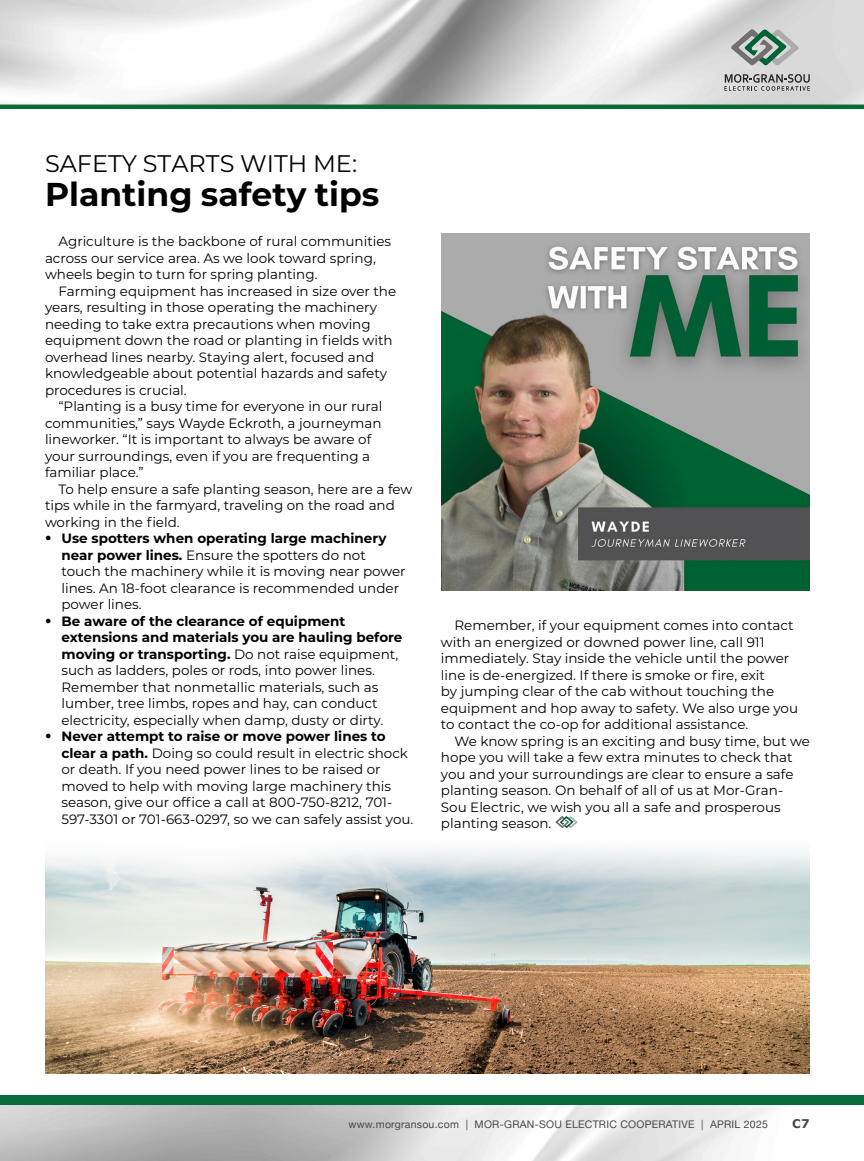
<style>
.page{position:relative;width:864px;height:1161px;background:#fff}
.page>*{position:absolute;margin:0;border:0;box-sizing:border-box;transform-origin:0 0}
.t1{font:700 33px "Montserrat";color:#000}
.t2{font:24px "Montserrat";color:#000}
.t3{font:13.5px/16.5px "Montserrat";color:#000}
.t4{font:700 12px "Verdana";color:#474747}
.t5{font:10.5px "Helvetica Neue";letter-spacing:.025em;color:#474747}
.s1{font-weight:700;font-size:18px}
.s2{font-weight:700}
</style>
<div class="page">
<img style="left:45px;top:848px;width:765px;height:226px">
<svg style="left:555px;top:816px;width:23px;height:12px"></svg>
<img style="left:441px;top:233px;width:369px;height:357px">
<img style="left:0;top:0;width:864px;height:105px">
<div style="left:0;top:1095px;width:864px;height:10px;background:#066a39"></div>
<hr style="left:0;top:105px;width:864px;height:4px;background:#066a39">
<svg style="left:724px;top:74px;width:86px;height:17px"></svg>
<svg style="left:730px;top:28px;width:70px;height:38px;background:#9eaea7"></svg>
<h2 class="t2" style="left:45px;top:147px;width:314px">SAFETY STARTS WITH ME:</h2>
<h1 class="t1" style="left:45px;top:171px;width:336px">Planting safety tips</h1>
<p class="t3" style="left:45px;top:233px;width:348px;text-indent:14px">Agriculture is the backbone of rural communities across our service area. As we look toward spring, wheels begin to turn for spring planting.</p>
<p class="t3" style="left:45px;top:282px;width:353px;text-indent:14px">Farming equipment has increased in size over the years, resulting in those operating the machinery needing to take extra precautions when moving equipment down the road or planting in fields with overhead lines nearby. Staying alert, focused and knowledgeable about potential hazards and safety procedures is crucial.</p>
<p class="t3" style="left:45px;top:398px;width:339px;text-indent:14px">“Planting is a busy time for everyone in our rural communities,” says Wayde Eckroth, a journeyman lineworker. “It is important to always be aware of your surroundings, even if you are frequenting a familiar place.”</p>
<p class="t3" style="left:45px;top:480px;width:369px;text-indent:14px">To help ensure a safe planting season, here are a few tips while in the farmyard, traveling on the road and working in the field.</p>
<p class="t3" style="left:62px;top:530px;width:346px;text-indent:-16px"><span class="s1">•</span> <span class="s2">Use spotters when operating large machinery near power lines.</span> Ensure the spotters do not touch the machinery while it is moving near power lines. An 18-foot clearance is recommended under power lines.</p>
<p class="t3" style="left:62px;top:612px;width:342px;text-indent:-16px"><span class="s1">•</span> <span class="s2">Be aware of the clearance of equipment extensions and materials you are hauling before moving or transporting.</span> Do not raise equipment, such as ladders, poles or rods, into power lines.<br>Remember that nonmetallic materials, such as lumber, tree limbs, ropes and hay, can conduct electricity, especially when damp, dusty or dirty.</p>
<p class="t3" style="left:62px;top:728px;width:353px;text-indent:-16px"><span class="s1">•</span> <span class="s2">Never attempt to raise or move power lines to clear a path.</span> Doing so could result in electric shock or death. If you need power lines to be raised or moved to help with moving large machinery this season, give our office a call at 800-750-8212, 701- 597-3301 or 701-663-0297, so we can safely assist you.</p>
<p class="t3" style="left:441px;top:617px;width:359px;text-indent:14px">Remember, if your equipment comes into contact with an energized or downed power line, call 911 immediately. Stay inside the vehicle until the power line is de-energized. If there is smoke or fire, exit<br>by jumping clear of the cab without touching the equipment and hop away to safety. We also urge you to contact the co-op for additional assistance.</p>
<p class="t3" style="left:441px;top:732px;width:370px;text-indent:14px">We know spring is an exciting and busy time, but we hope you will take a few extra minutes to check that you and your surroundings are clear to ensure a safe planting season. On behalf of all of us at Mor-Gran-Sou Electric, we wish you all a safe and prosperous planting season.</p>
<p class="t5" style="left:349px;top:1116px;width:421px">www.morgransou.com | MOR-GRAN-SOU ELECTRIC COOPERATIVE | APRIL 2025</p>
<p class="t4" style="left:792px;top:1115px;width:19px">C7</p>
</div>
